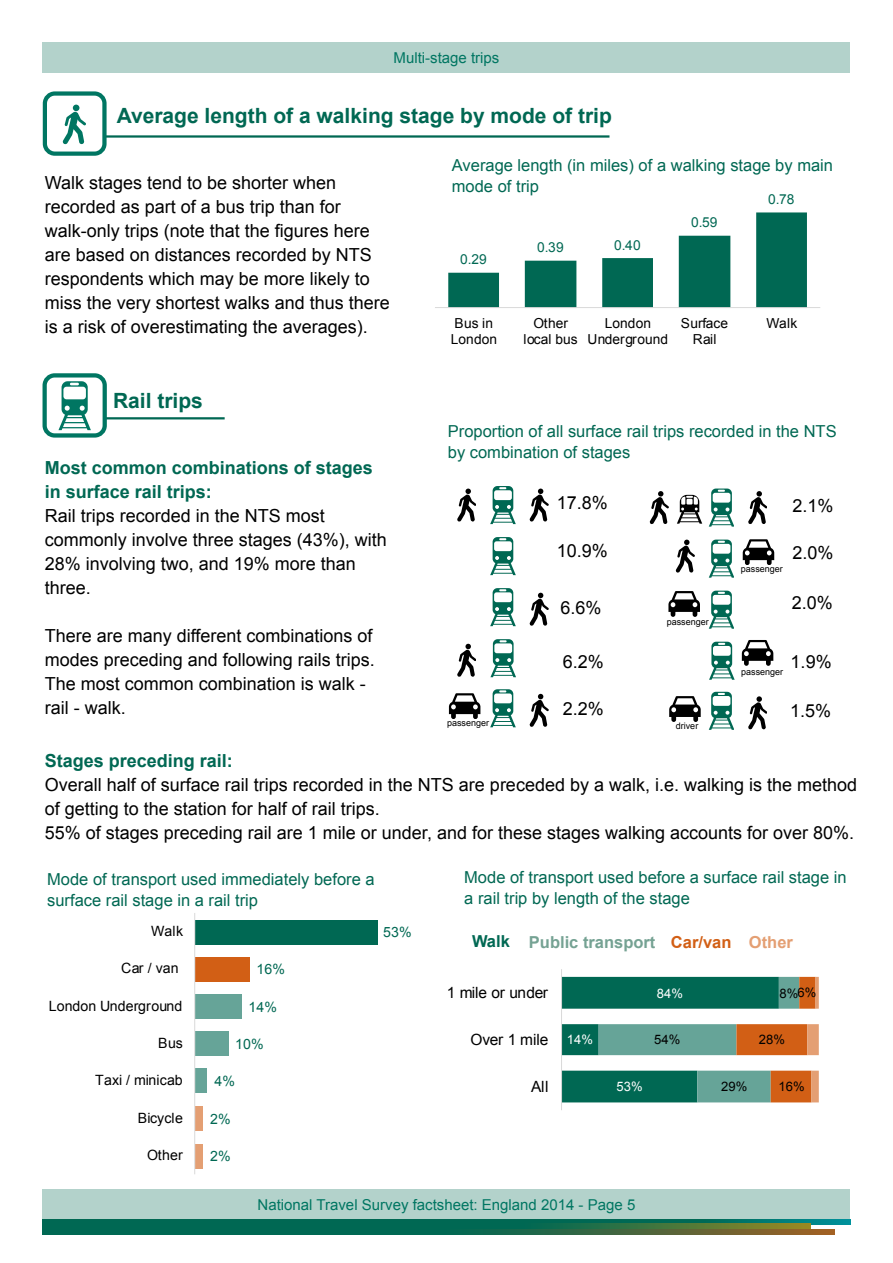
<style>
.page{position:relative;width:893px;height:1263px;background:#fff}
.page>*{position:absolute;margin:0;border:0;box-sizing:border-box;transform-origin:0 0}
.t1{font:700 21px "Arial";color:#006853}
.t2{font:18px/24px "Arial";color:#000}
.t3{font:700 18px/24px "Arial";color:#006853}
.t4{font:16.5px/21px "Arial";color:#006853}
.t5{font:700 16.5px "Arial";color:#75a293}
.t6{font:700 16.5px "Arial";color:#d25f15}
.t7{font:700 16.5px "Arial";color:#e49f73}
.t8{font:700 16.5px "Arial";color:#006853}
.t9{font:15.45px "Arial";letter-spacing:-.02em;color:#000}
.t10{font:15px "Arial";color:#007662}
.t11{font:14.1px "Arial";letter-spacing:.005em;color:#000}
.t12{font:14.1px "Arial";letter-spacing:.005em;color:#006853}
.t13{font:13.8px/15.9px "Arial";letter-spacing:.005em;color:#000;text-align:center}
.t14{font:13.8px "Arial";letter-spacing:.005em;color:#006853}
.t15{font:13.05px "Arial";letter-spacing:.005em;color:#000}
.t16{font:13.05px "Arial";color:#fff}
.t17{font:9px "Arial";color:#000}
</style>
<div class="page">
<div style="left:43px;top:1189px;width:807px;height:30px;background:#b3d2cb"></div>
<svg style="left:43px;top:1220px;width:807px;height:5px;background:#066d57"></svg>
<svg style="left:43px;top:1224px;width:767px;height:5px;background:#1b6d4a"></svg>
<svg style="left:43px;top:1229px;width:792px;height:5px;background:#256647"></svg>
<div style="left:43px;top:43px;width:807px;height:30px;background:#b3d2cb"></div>
<hr style="left:106px;top:135px;width:503px;height:3px;background:#006853">
<div style="left:43px;top:91px;width:63px;height:64px;background:#fff;border:4px solid #007662;border-radius:10px"></div>
<svg style="left:62px;top:105px;width:24px;height:39px"></svg>
<hr style="left:105px;top:417px;width:120px;height:2px;background:#006853">
<div style="left:43px;top:373px;width:63px;height:64px;border:4px solid #007662;border-radius:10px"></div>
<svg style="left:58px;top:381px;width:33px;height:49px"></svg>
<svg style="left:448px;top:212px;width:359px;height:95px"></svg>
<hr style="left:435px;top:307px;width:385px;height:1px;background:#d9d9d9">
<div style="left:195px;top:1144px;width:8px;height:24px;background:#e49f73"></div>
<div style="left:195px;top:1106px;width:8px;height:25px;background:#e49f73"></div>
<div style="left:195px;top:1068px;width:12px;height:25px;background:#66a498"></div>
<div style="left:195px;top:1031px;width:34px;height:25px;background:#66a498"></div>
<div style="left:195px;top:994px;width:47px;height:25px;background:#66a498"></div>
<div style="left:195px;top:957px;width:54px;height:24px;background:#d25f15"></div>
<div style="left:195px;top:919px;width:183px;height:25px;background:#006853"></div>
<hr style="left:194px;top:913px;width:1px;height:261px;background:#d9d9d9">
<svg style="left:457px;top:489px;width:19px;height:33px"></svg>
<svg style="left:677px;top:495px;width:25px;height:28px"></svg>
<svg style="left:490px;top:486px;width:25px;height:38px"></svg>
<svg style="left:530px;top:489px;width:18px;height:33px"></svg>
<svg style="left:490px;top:537px;width:25px;height:38px"></svg>
<svg style="left:490px;top:588px;width:25px;height:38px"></svg>
<svg style="left:530px;top:593px;width:18px;height:33px"></svg>
<svg style="left:490px;top:639px;width:26px;height:38px"></svg>
<svg style="left:457px;top:644px;width:19px;height:33px"></svg>
<svg style="left:490px;top:689px;width:25px;height:38px"></svg>
<svg style="left:530px;top:694px;width:18px;height:33px"></svg>
<svg style="left:449px;top:693px;width:31px;height:26px"></svg>
<svg style="left:650px;top:491px;width:18px;height:33px"></svg>
<svg style="left:709px;top:488px;width:25px;height:39px"></svg>
<svg style="left:748px;top:491px;width:19px;height:33px"></svg>
<svg style="left:709px;top:540px;width:25px;height:38px"></svg>
<svg style="left:709px;top:591px;width:25px;height:38px"></svg>
<svg style="left:676px;top:540px;width:18px;height:33px"></svg>
<svg style="left:709px;top:642px;width:25px;height:38px"></svg>
<svg style="left:709px;top:692px;width:25px;height:38px"></svg>
<svg style="left:748px;top:696px;width:19px;height:34px"></svg>
<svg style="left:743px;top:539px;width:31px;height:26px"></svg>
<svg style="left:668px;top:591px;width:32px;height:25px"></svg>
<svg style="left:742px;top:640px;width:31px;height:25px"></svg>
<svg style="left:669px;top:696px;width:32px;height:26px"></svg>
<svg style="left:562px;top:977px;width:257px;height:125px"></svg>
<hr style="left:561px;top:969px;width:1px;height:141px;background:#d9d9d9">
<p class="t10" style="left:394px;top:48px;width:107px">Multi-stage trips</p>
<p class="t1" style="left:117px;top:102px;width:497px">Average length of a walking stage by mode of trip</p>
<p class="t4" style="left:452px;top:155px;width:383px">Average length (in miles) of a walking stage by main</p>
<p class="t2" style="left:45px;top:171px;width:293px">Walk stages tend to be shorter when</p>
<p class="t4" style="left:452px;top:176px;width:89px">mode of trip</p>
<p class="t2" style="left:45px;top:195px;width:347px">recorded as part of a bus trip than for walk-only trips (note that the figures here are based on distances recorded by NTS respondents which may be more likely to miss the very shortest walks and thus there is a risk of overestimating the averages).</p>
<p class="t14" style="left:768px;top:190px;width:28px">0.78</p>
<p class="t14" style="left:691px;top:214px;width:28px">0.59</p>
<p class="t14" style="left:537px;top:238px;width:28px">0.39</p>
<p class="t14" style="left:614px;top:236px;width:28px">0.40</p>
<p class="t14" style="left:460px;top:250px;width:28px">0.29</p>
<p class="t13" style="left:451px;top:315px;width:48px;text-align:left">Bus in<br>London</p>
<p class="t13" style="left:524px;top:315px;width:56px">Other local bus</p>
<p class="t13" style="left:588px;top:315px;width:82px">London<br>Underground</p>
<p class="t13" style="left:681px;top:315px;width:49px">Surface<br>Rail</p>
<p class="t13" style="left:766px;top:315px;width:32px">Walk</p>
<p class="t1" style="left:113px;top:387px;width:91px">Rail trips</p>
<p class="t3" style="left:45px;top:456px;width:330px">Most common combinations of stages in surface rail trips:</p>
<p class="t2" style="left:45px;top:504px;width:344px">Rail trips recorded in the NTS most commonly involve three stages (43%), with<br>28% involving two, and 19% more than three.</p>
<p class="t2" style="left:45px;top:624px;width:332px">There are many different combinations of modes preceding and following rails trips.<br>The most common combination is walk - rail - walk.</p>
<p class="t4" style="left:448px;top:421px;width:390px">Proportion of all surface rail trips recorded in the NTS by combination of stages</p>
<p class="t2" style="left:557px;top:491px;width:53px">17.8%</p>
<p class="t2" style="left:557px;top:539px;width:53px">10.9%</p>
<p class="t2" style="left:792px;top:494px;width:43px">2.1%</p>
<p class="t2" style="left:792px;top:541px;width:43px">2.0%</p>
<p class="t17" style="left:447px;top:717px;width:44px">passenger</p>
<p class="t2" style="left:561px;top:596px;width:43px">6.6%</p>
<p class="t2" style="left:563px;top:650px;width:43px">6.2%</p>
<p class="t2" style="left:563px;top:697px;width:43px">2.2%</p>
<p class="t17" style="left:667px;top:616px;width:44px">passenger</p>
<p class="t17" style="left:676px;top:720px;width:24px">driver</p>
<p class="t17" style="left:741px;top:563px;width:44px">passenger</p>
<p class="t2" style="left:792px;top:591px;width:43px">2.0%</p>
<p class="t17" style="left:741px;top:665px;width:44px">passenger</p>
<p class="t2" style="left:791px;top:650px;width:43px">1.9%</p>
<p class="t2" style="left:790px;top:699px;width:43px">1.5%</p>
<p class="t3" style="left:45px;top:749px;width:190px">Stages preceding rail:</p>
<p class="t2" style="left:45px;top:772px;width:814px">Overall half of surface rail trips recorded in the NTS are preceded by a walk, i.e. walking is the method of getting to the station for half of rail trips.</p>
<p class="t2" style="left:45px;top:820px;width:811px">55% of stages preceding rail are 1 mile or under, and for these stages walking accounts for over 80%.</p>
<p class="t4" style="left:47px;top:869px;width:329px">Mode of transport used immediately before a surface rail stage in a rail trip</p>
<p class="t4" style="left:464px;top:866px;width:384px">Mode of transport used before a surface rail stage in a rail trip by length of the stage</p>
<p class="t8" style="left:472px;top:930px;width:39px">Walk</p>
<p class="t5" style="left:529px;top:931px;width:128px">Public transport</p>
<p class="t6" style="left:671px;top:931px;width:62px">Car/van</p>
<p class="t7" style="left:749px;top:931px;width:46px">Other</p>
<p class="t11" style="left:151px;top:922px;width:33px">Walk</p>
<p class="t12" style="left:383px;top:923px;width:30px">53%</p>
<p class="t11" style="left:121px;top:959px;width:59px">Car / van</p>
<p class="t12" style="left:256px;top:960px;width:30px">16%</p>
<p class="t9" style="left:447px;top:982px;width:103px">1 mile or under</p>
<p class="t16" style="left:657px;top:984px;width:28px">84%</p>
<p class="t15" style="left:779px;top:984px;width:39px">8%6%</p>
<p class="t11" style="left:49px;top:996px;width:135px">London Underground</p>
<p class="t12" style="left:249px;top:997px;width:30px">14%</p>
<p class="t11" style="left:158px;top:1034px;width:26px">Bus</p>
<p class="t12" style="left:235px;top:1035px;width:30px">10%</p>
<p class="t9" style="left:470px;top:1029px;width:79px">Over 1 mile</p>
<p class="t16" style="left:567px;top:1031px;width:28px">14%</p>
<p class="t15" style="left:654px;top:1031px;width:28px">54%</p>
<p class="t15" style="left:759px;top:1031px;width:28px">28%</p>
<p class="t11" style="left:95px;top:1071px;width:89px">Taxi / minicab</p>
<p class="t12" style="left:214px;top:1072px;width:22px">4%</p>
<p class="t9" style="left:531px;top:1076px;width:19px">All</p>
<p class="t16" style="left:616px;top:1078px;width:28px">53%</p>
<p class="t15" style="left:721px;top:1078px;width:28px">29%</p>
<p class="t15" style="left:778px;top:1078px;width:28px">16%</p>
<p class="t11" style="left:138px;top:1108px;width:47px">Bicycle</p>
<p class="t12" style="left:210px;top:1109px;width:22px">2%</p>
<p class="t11" style="left:147px;top:1146px;width:37px">Other</p>
<p class="t12" style="left:210px;top:1147px;width:22px">2%</p>
<p class="t10" style="left:258px;top:1195px;width:379px">National Travel Survey factsheet: England 2014 - Page 5</p>
</div>
